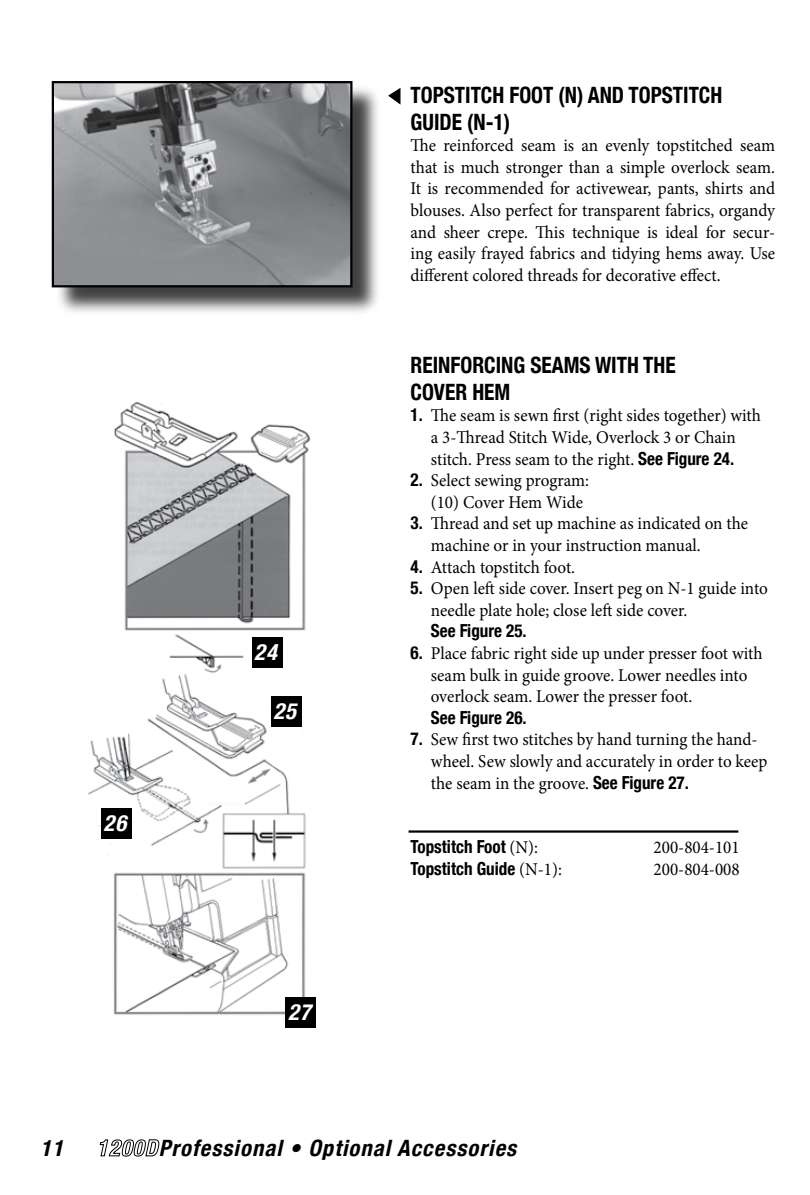
<style>
.page{position:relative;width:810px;height:1195px;background:#fff}
.page>*{position:absolute;margin:0;border:0;box-sizing:border-box;transform-origin:0 0}
.t1{font:700 condensed 22.5px/27px "Helvetica Neue";color:#000;scale:.95 1}
.t2{font:italic 700 condensed 22.5px "Helvetica Neue";color:#000}
.t3{font:italic 700 condensed 22.5px "Helvetica Neue";color:#fff}
.t4{font:18px/21.6px "Minion Pro";color:#000;scale:.95 1}
.t5{font:700 condensed 18px "Helvetica Neue";color:#000;scale:.95 1}
.s1{font-family:"Helvetica Neue";font-weight:700;font-stretch:condensed}
.s2{font-family:"Minion Pro";font-weight:400;font-stretch:normal}
</style>
<div class="page">
<img style="left:89px;top:402px;width:221px;height:622px">
<svg style="left:100px;top:1139px;width:60px;height:17px"></svg>
<div style="left:252px;top:637px;width:30px;height:30px;background:#000"></div>
<div style="left:54px;top:83px;width:327px;height:234px;background:#000;opacity:.75"></div>
<img style="left:55px;top:84px;width:294px;height:200px">
<div style="left:52px;top:81px;width:300px;height:206px;border:2px solid #000"></div>
<svg style="left:388px;top:88px;width:12px;height:17px"></svg>
<div style="left:271px;top:696px;width:31px;height:31px;background:#000"></div>
<div style="left:101px;top:808px;width:31px;height:30px;background:#000"></div>
<div style="left:286px;top:997px;width:30px;height:30px;background:#000"></div>
<hr style="left:409px;top:830px;width:329px;height:2px;background:#000">
<p class="t3" style="left:104px;top:809px;width:30px">26</p>
<p class="t3" style="left:254px;top:638px;width:30px">24</p>
<p class="t3" style="left:273px;top:698px;width:30px">25</p>
<p class="t3" style="left:288px;top:998px;width:30px">27</p>
<p class="t1" style="left:411px;top:81px;width:330px">TOPSTITCH FOOT (N) AND TOPSTITCH<br>GUIDE (N-1)</p>
<p class="t4" style="left:411px;top:135px;width:385px;text-align:justify">The reinforced seam is an evenly topstitched seam that is much stronger than a simple overlock seam.<br>It is recommended for activewear, pants, shirts and blouses. Also perfect for transparent fabrics, organdy and sheer crepe. This technique is ideal for secur&shy;ing easily frayed fabrics and tidying hems away. Use different colored threads for decorative effect.</p>
<p class="t1" style="left:411px;top:351px;width:281px">REINFORCING SEAMS WITH THE<br>COVER HEM</p>
<p class="t4" style="left:411px;top:405px;width:370px;text-align:center"><span class="s1">1.</span> The seam is sewn first (right sides together) with a 3-Thread Stitch Wide, Overlock 3 or Chain stitch. Press seam to the right. <span class="s1">See Figure 24.</span></p>
<p class="t4" style="left:431px;top:470px;width:168px;text-indent:-20px"><span class="s1">2.</span> Select sewing program: (10) Cover Hem Wide</p>
<p class="t4" style="left:431px;top:513px;width:336px;text-indent:-20px"><span class="s1">3.</span> Thread and set up machine as indicated on the machine or in your instruction manual.</p>
<p class="t4" style="left:411px;top:556px;width:175px"><span class="s1">4.</span> Attach topstitch foot.</p>
<p class="t4" style="left:431px;top:578px;width:356px;text-indent:-20px"><span class="s1">5.</span> Open left side cover. Insert peg on N-1 guide into needle plate hole; close left side cover.</p>
<p class="t5" style="left:431px;top:620px;width:102px">See Figure 25.</p>
<p class="t4" style="left:431px;top:642px;width:351px;text-indent:-20px"><span class="s1">6.</span> Place fabric right side up under presser foot with seam bulk in guide groove. Lower needles into overlock seam. Lower the presser foot.</p>
<p class="t5" style="left:431px;top:706px;width:102px">See Figure 26.</p>
<p class="t4" style="left:431px;top:729px;width:356px;text-indent:-20px"><span class="s1">7.</span> Sew first two stitches by hand turning the hand&shy;wheel. Sew slowly and accurately in order to keep the seam in the groove. <span class="s1">See Figure 27.</span></p>
<p class="t5" style="left:411px;top:836px;width:136px">Topstitch Foot <span class="s2">(N):</span></p>
<p class="t4" style="left:654px;top:837px;width:92px">200-804-101</p>
<p class="t5" style="left:411px;top:858px;width:161px">Topstitch Guide <span class="s2">(N-1):</span></p>
<p class="t4" style="left:654px;top:858px;width:92px">200-804-008</p>
<p class="t2" style="left:40px;top:1134px;width:30px">11</p>
<p class="t2" style="left:159px;top:1134px;width:365px">Professional • OptionalAccessories</p>
</div>
